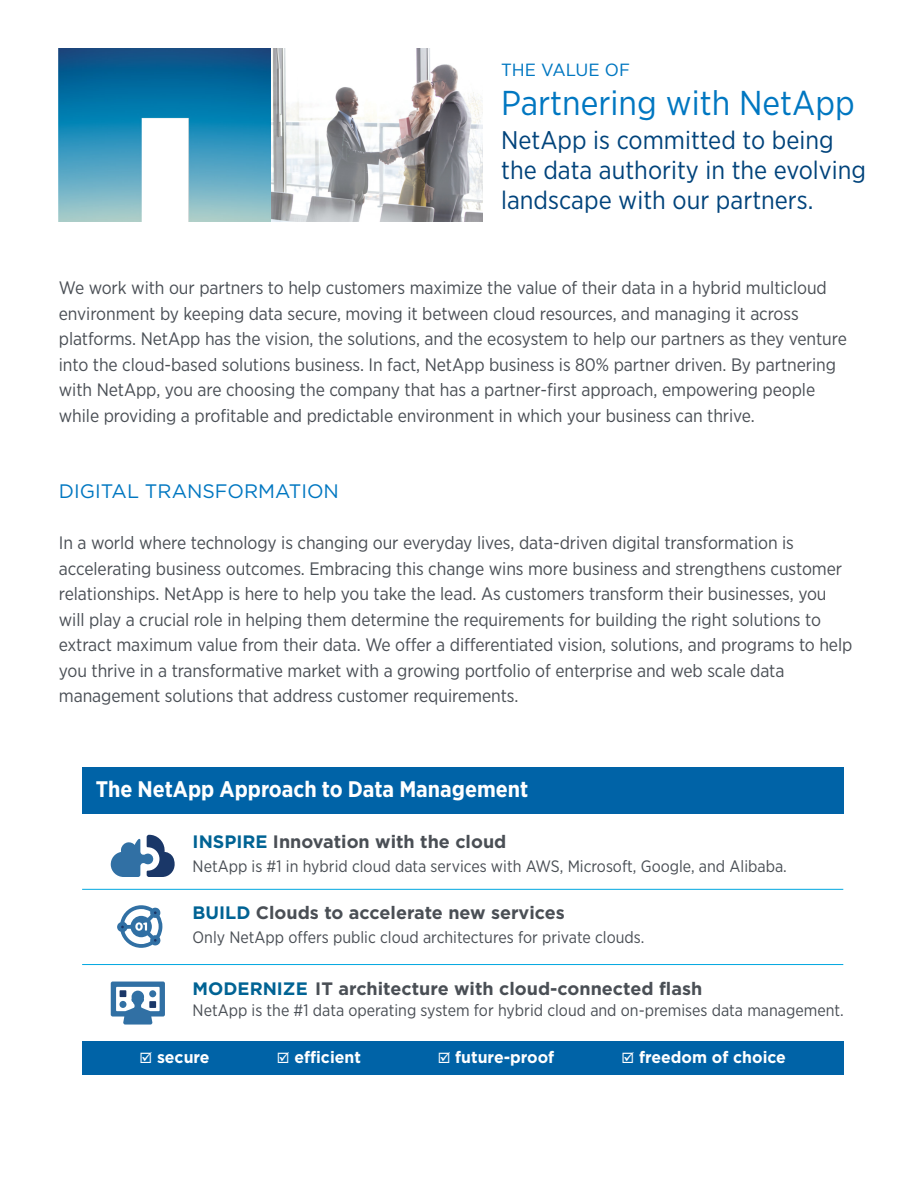
<style>
.page{position:relative;width:918px;height:1188px;background:#fff}
.page>*{position:absolute;margin:0;border:0;box-sizing:border-box;transform-origin:0 0}
.t1{font:34.5px "Gotham Narrow";color:#0077c1}
.t2{font:25.5px/30px "Gotham Narrow";color:#00437b}
.t3{font:700 22.5px "Gotham Narrow";color:#fff}
.t4{font:19.5px "Gotham";color:#0077c1}
.t5{font:18px/25.5px "Gotham Narrow";letter-spacing:-.005em;color:#4a4f55}
.t6{font:700 18px "Gotham";color:#4a4f55}
.t7{font:17.7px "Gotham Narrow";color:#0077c1;scale:1.12 1}
.t8{font:16.5px "Gotham Narrow";color:#4a4f55}
.t9{font:700 16.5px "Gotham";color:#fff;scale:.96 1}
.s1{color:#006394}
</style>
<div class="page">
<svg style="left:111px;top:982px;width:54px;height:43px"></svg>
<div style="left:119px;top:1001px;width:7px;height:7px;background:#3170a4;border-radius:50%"></div>
<div style="left:120px;top:990px;width:6px;height:7px;background:#1a3768"></div>
<div style="left:149px;top:990px;width:7px;height:7px;background:#3170a4;border-radius:50%"></div>
<div style="left:149px;top:1001px;width:7px;height:7px;background:#1a3768"></div>
<svg style="left:110px;top:835px;width:65px;height:42px"></svg>
<div style="left:82px;top:767px;width:761px;height:47px;background:#0063a7"></div>
<div style="left:82px;top:1041px;width:761px;height:34px;background:#0063a7"></div>
<hr style="left:82px;top:889px;width:761px;height:1px;background:#00a7e0">
<hr style="left:82px;top:964px;width:761px;height:1px;background:#00a7e0">
<svg style="left:117px;top:905px;width:45px;height:43px"></svg>
<img style="left:59px;top:48px;width:423px;height:174px">
<p class="t7" style="left:501px;top:59px;width:116px">THE VALUE OF</p>
<h1 class="t1" style="left:501px;top:81px;width:355px">Partnering with NetApp</h1>
<h2 class="t2" style="left:501px;top:124px;width:366px">NetApp is committed to being the data authority in the evolving landscape with our partners.</h2>
<p class="t5" style="left:59px;top:275px;width:790px">We work with our partners to help customers maximize the value of their data in a hybrid multicloud environment by keeping data secure, moving it between cloud resources, and managing it across platforms. NetApp has the vision, the solutions, and the ecosystem to help our partners as they venture into the cloud-based solutions business. In fact, NetApp business is 80% partner driven. By partnering with NetApp, you are choosing the company that has a partner-first approach, empowering people while providing a profitable and predictable environment in which your business can thrive.</p>
<p class="t4" style="left:59px;top:479px;width:282px">DIGITAL TRANSFORMATION</p>
<p class="t5" style="left:59px;top:530px;width:795px">In a world where technology is changing our everyday lives, data-driven digital transformation is accelerating business outcomes. Embracing this change wins more business and strengthens customer relationships. NetApp is here to help you take the lead. As customers transform their businesses, you will play a crucial role in helping them determine the requirements for building the right solutions to extract maximum value from their data. We offer a differentiated vision, solutions, and programs to help you thrive in a transformative market with a growing portfolio of enterprise and web scale data management solutions that address customer requirements.</p>
<p class="t3" style="left:96px;top:775px;width:434px">The NetApp Approach to Data Management</p>
<p class="t6" style="left:193px;top:831px;width:315px"><span class="s1">INSPIRE</span> Innovation with the cloud</p>
<p class="t8" style="left:193px;top:856px;width:596px">NetApp is #1 in hybrid cloud data services with AWS, Microsoft, Google, and Alibaba.</p>
<p class="t6" style="left:193px;top:903px;width:374px"><span class="s1">BUILD</span> Clouds to accelerate new services</p>
<p class="t8" style="left:193px;top:927px;width:453px">Only NetApp offers public cloud architectures for private clouds.</p>
<p class="t6" style="left:193px;top:978px;width:511px"><span class="s1">MODERNIZE</span> IT architecture with cloud-connected flash</p>
<p class="t8" style="left:193px;top:1000px;width:653px">NetApp is the #1 data operating system for hybrid cloud and on-premises data management.</p>
<p class="t9" style="left:139px;top:1048px;width:75px">☑ secure</p>
<p class="t9" style="left:277px;top:1048px;width:89px">☑ efficient</p>
<p class="t9" style="left:438px;top:1048px;width:123px">☑ future-proof</p>
<p class="t9" style="left:622px;top:1048px;width:173px">☑ freedom of choice</p>
</div>
